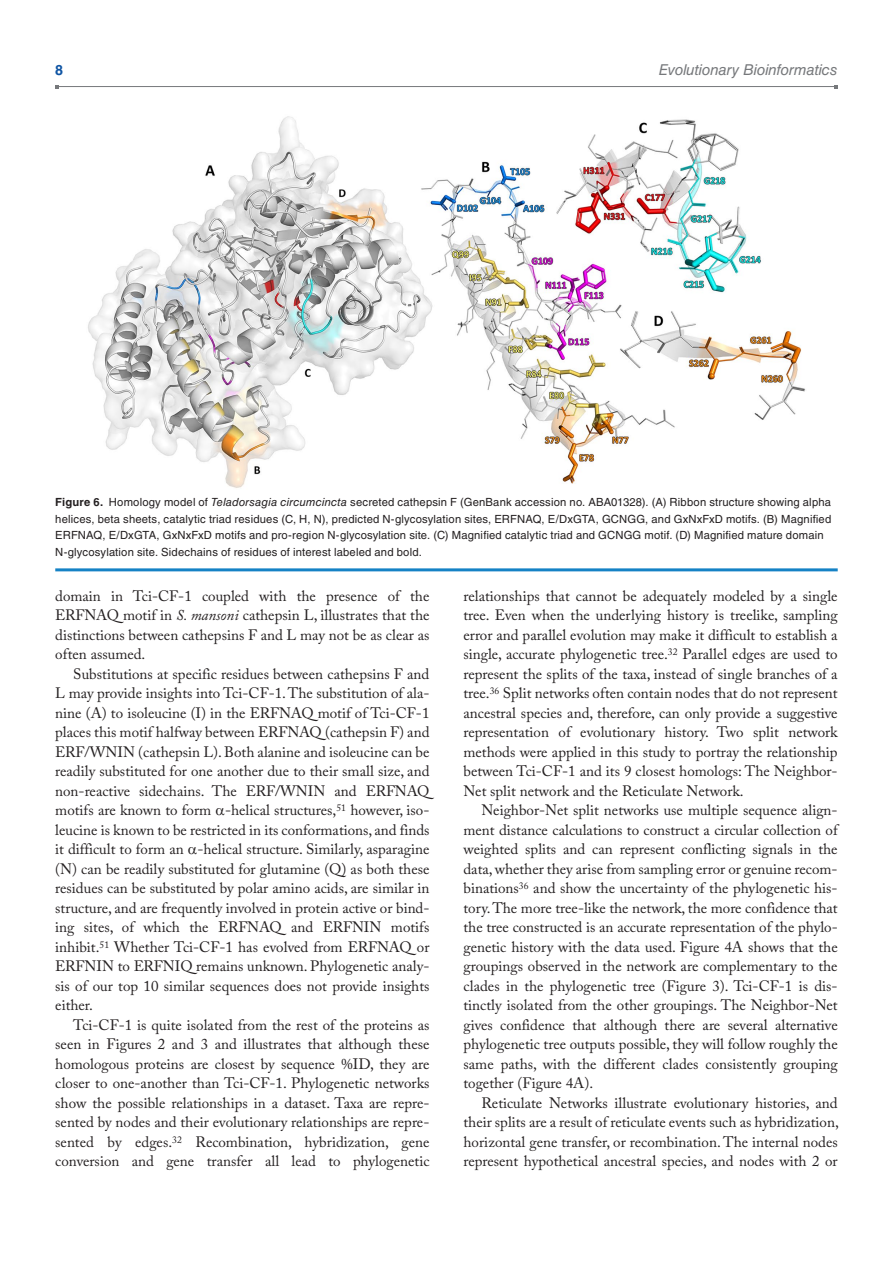
<style>
.page{position:relative;width:893px;height:1263px;background:#fff}
.page>*{position:absolute;margin:0;border:0;box-sizing:border-box;transform-origin:0 0}
.t1{font:15px/19.5px "Adobe Caslon Pro";color:#231f20;text-align:justify}
.t2{font:italic 15px "Helvetica LT Std";letter-spacing:-.005em;color:#76787b}
.t3{font:700 14.25px "Helvetica LT Std";color:#1055a4}
.t4{font:11.25px/16.5px "Helvetica LT Std";letter-spacing:.015em;color:#231f20}
.s1{font-weight:700}
.s2{font-style:italic}
</style>
<div class="page">
<hr style="left:57px;top:86px;width:779px;height:1px;background:#76787b">
<hr style="left:55px;top:568px;width:783px;height:3px;background:#1582c5">
<img style="left:88px;top:116px;width:718px;height:372px">
<p class="t3" style="left:55px;top:61px;width:9px">8</p>
<p class="t2" style="left:659px;top:61px;width:180px">Evolutionary Bioinformatics</p>
<p class="t4" style="left:55px;top:494px;width:777px"><span class="s1">Figure 6.</span> Homology model of <span class="s2">Teladorsagia circumcincta</span> secreted cathepsin F (GenBank accession no. ABA01328). (A) Ribbon structure showing alpha helices, beta sheets, catalytic triad residues (C, H, N), predicted N-glycosylation sites, ERFNAQ, E/DxGTA, GCNGG, and GxNxFxD motifs. (B) Magnified ERFNAQ, E/DxGTA, GxNxFxD motifs and pro-region N-glycosylation site. (C) Magnified catalytic triad and GCNGG motif. (D) Magnified mature domain N-glycosylation site. Sidechains of residues of interest labeled and bold.</p>
<p class="t1" style="left:55px;top:586px;width:376px">domain in Tci-CF-1 coupled with the presence of the ERFNAQ motif in <span class="s2">S. mansoni</span> cathepsin L, illustrates that the distinctions between cathepsins F and L may not be as clear as often assumed.</p>
<p class="t1" style="left:55px;top:664px;width:376px;text-indent:18px">Substitutions at specific residues between cathepsins F and L may provide insights into Tci-CF-1. The substitution of ala&shy;nine (A) to isoleucine (I) in the ERFNAQ motif of Tci-CF-1 places this motif halfway between ERFNAQ (cathepsin F) and ERF/WNIN (cathepsin L). Both alanine and isoleucine can be readily substituted for one another due to their small size, and non-reactive sidechains. The ERF/WNIN and ERFNAQ motifs are known to form -helical structures,<sup>51</sup> however, iso&shy;leucine is known to be restricted in its conformations, and finds it difficult to form an -helical structure. Similarly, asparagine (N) can be readily substituted for glutamine (Q) as both these residues can be substituted by polar amino acids, are similar in structure, and are frequently involved in protein active or bind&shy;ing sites, of which the ERFNAQ and ERFNIN motifs inhibit.<sup>51</sup> Whether Tci-CF-1 has evolved from ERFNAQ or ERFNIN to ERFNIQ remains unknown. Phylogenetic analy&shy;sis of our top 10 similar sequences does not provide insights either.</p>
<p class="t1" style="left:55px;top:1015px;width:376px;text-indent:18px">Tci-CF-1 is quite isolated from the rest of the proteins as seen in Figures 2 and 3 and illustrates that although these homologous proteins are closest by sequence %ID, they are closer to one-another than Tci-CF-1. Phylogenetic networks show the possible relationships in a dataset. Taxa are repre&shy;sented by nodes and their evolutionary relationships are repre&shy;sented by edges.<sup>32</sup> Recombination, hybridization, gene conversion and gene transfer all lead to phylogenetic</p>
<p class="t1" style="left:463px;top:586px;width:376px">relationships that cannot be adequately modeled by a single tree. Even when the underlying history is treelike, sampling error and parallel evolution may make it difficult to establish a single, accurate phylogenetic tree.<sup>32</sup> Parallel edges are used to represent the splits of the taxa, instead of single branches of a tree.<sup>36</sup> Split networks often contain nodes that do not represent ancestral species and, therefore, can only provide a suggestive representation of evolutionary history. Two split network methods were applied in this study to portray the relationship between Tci-CF-1 and its 9 closest homologs: The Neighbor-Net split network and the Reticulate Network.</p>
<p class="t1" style="left:463px;top:800px;width:376px;text-indent:18px">Neighbor-Net split networks use multiple sequence align&shy;ment distance calculations to construct a circular collection of weighted splits and can represent conflicting signals in the data, whether they arise from sampling error or genuine recom&shy;binations<sup>36</sup> and show the uncertainty of the phylogenetic his&shy;tory. The more tree-like the network, the more confidence that the tree constructed is an accurate representation of the phylo&shy;genetic history with the data used. Figure 4A shows that the groupings observed in the network are complementary to the clades in the phylogenetic tree (Figure 3). Tci-CF-1 is dis&shy;tinctly isolated from the other groupings. The Neighbor-Net gives confidence that although there are several alternative phylogenetic tree outputs possible, they will follow roughly the same paths, with the different clades consistently grouping together (Figure 4A).</p>
<p class="t1" style="left:463px;top:1093px;width:377px;text-indent:18px">Reticulate Networks illustrate evolutionary histories, and their splits are a result of reticulate events such as hybridization, horizontal gene transfer, or recombination. The internal nodes represent hypothetical ancestral species, and nodes with 2 or</p>
</div>
